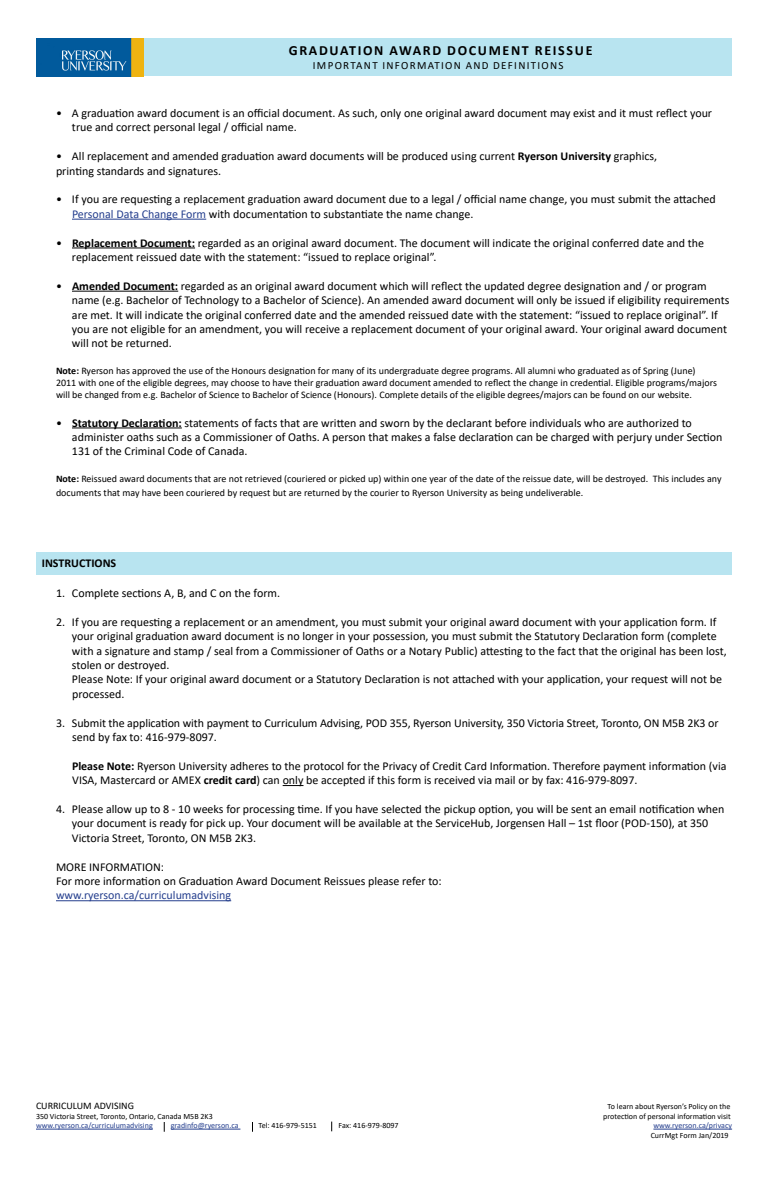
<style>
.page{position:relative;width:768px;height:1180px;background:#fff}
.page>*{position:absolute;margin:0;border:0;box-sizing:border-box;transform-origin:0 0}
.t1{font:700 14px "Calibri";letter-spacing:.12em;color:#000}
.t2{font:12px/14.4px "Calibri";color:#000}
.t3{font:12px "Calibri";color:#253f8e}
.t4{font:700 12px "Calibri";color:#000}
.t5{font:11px "Calibri";letter-spacing:.12em;color:#000}
.t6{font:10px/12px "Calibri";color:#000}
.t7{font:8px "Calibri";color:#000}
.t8{font:8px "Calibri";color:#253f8e}
.s1{font-weight:700}
.s2{color:#253f8e}
</style>
<div class="page">
<div style="left:37px;top:38px;width:695px;height:38px;background:#b8e4f0"></div>
<img style="left:36px;top:38px;width:107px;height:38px">
<hr style="left:72px;top:219px;width:134px;height:1px;background:#253f8e">
<hr style="left:72px;top:248px;width:123px;height:1px;background:#000">
<hr style="left:72px;top:291px;width:106px;height:1px;background:#000">
<hr style="left:72px;top:428px;width:110px;height:1px;background:#000">
<svg style="left:283px;top:785px;width:20px;height:1px"></svg>
<hr style="left:56px;top:900px;width:175px;height:1px;background:#253f8e">
<div style="left:37px;top:552px;width:695px;height:23px;background:#b8e4f0"></div>
<hr style="left:36px;top:1129px;width:117px;height:1px;background:#253f8e">
<hr style="left:171px;top:1129px;width:69px;height:1px;background:#253f8e">
<hr style="left:653px;top:1129px;width:79px;height:1px;background:#253f8e">
<p class="t1" style="left:289px;top:41px;width:305px">GRADUATION AWARD DOCUMENT REISSUE</p>
<p class="t5" style="left:313px;top:58px;width:252px">IMPORTANT INFORMATION AND DEFINITIONS</p>
<p class="t2" style="left:72px;top:106px;width:642px;text-indent:-16px">• A graduation award document is an official document. As such, only one original award document may exist and it must reflect your true and correct personal legal / official name.</p>
<p class="t2" style="left:56px;top:149px;width:603px">• All replacement and amended graduation award documents will be produced using current <span class="s1">Ryerson University</span> graphics, printing standards and signatures.</p>
<p class="t2" style="left:72px;top:192px;width:645px;text-indent:-16px">• If you are requesting a replacement graduation award document due to a legal / official name change, you must submit the attached<br><span class="s2">Personal Data Change Form</span> with documentation to substantiate the name change.</p>
<p class="t2" style="left:72px;top:235px;width:634px;text-indent:-16px">• <span class="s1">Replacement Document:</span> regarded as an original award document. The document will indicate the original conferred date and the replacement reissued date with the statement: “issued to replace original”.</p>
<p class="t2" style="left:72px;top:278px;width:659px;text-indent:-16px">• <span class="s1">Amended Document:</span> regarded as an original award document which will reflect the updated degree designation and / or program name (e.g. Bachelor of Technology to a Bachelor of Science). An amended award document will only be issued if eligibility requirements are met. It will indicate the original conferred date and the amended reissued date with the statement: “issued to replace original”. If you are not eligible for an amendment, you will receive a replacement document of your original award. Your original award document will not be returned.</p>
<p class="t6" style="left:56px;top:364px;width:662px"><span class="s1">Note:</span> Ryerson has approved the use of the Honours designation for many of its undergraduate degree programs. All alumni who graduated as of Spring (June)<br>2011 with one of the eligible degrees, may choose to have their graduation award document amended to reflect the change in credential. Eligible programs/majors will be changed from e.g. Bachelor of Science to Bachelor of Science (Honours). Complete details of the eligible degrees/majors can be found on our website.</p>
<p class="t2" style="left:72px;top:415px;width:652px;text-indent:-16px">• <span class="s1">Statutory Declaration:</span> statements of facts that are written and sworn by the declarant before individuals who are authorized to administer oaths such as a Commissioner of Oaths. A person that makes a false declaration can be charged with perjury under Section<br>131 of the Criminal Code of Canada.</p>
<p class="t6" style="left:56px;top:471px;width:667px;line-height:14.4px"><span class="s1">Note:</span> Reissued award documents that are not retrieved (couriered or picked up) within one year of the date of the reissue date, will be destroyed. This includes any documents that may have been couriered by request but are returned by the courier to Ryerson University as being undeliverable.</p>
<p class="t4" style="left:42px;top:555px;width:76px">INSTRUCTIONS</p>
<p class="t2" style="left:56px;top:586px;width:226px">1. Complete sections A, B, and C on the form.</p>
<p class="t2" style="left:72px;top:614px;width:656px;text-indent:-16px">2. If you are requesting a replacement or an amendment, you must submit your original award document with your application form. If your original graduation award document is no longer in your possession, you must submit the Statutory Declaration form (complete with a signature and stamp / seal from a Commissioner of Oaths or a Notary Public) attesting to the fact that the original has been lost, stolen or destroyed.</p>
<p class="t2" style="left:72px;top:672px;width:652px">Please Note: If your original award document or a Statutory Declaration is not attached with your application, your request will not be processed.</p>
<p class="t2" style="left:72px;top:715px;width:648px;text-indent:-16px">3. Submit the application with payment to Curriculum Advising, POD 355, Ryerson University, 350 Victoria Street, Toronto, ON M5B 2K3 or send by fax to: 416-979-8097.</p>
<p class="t2" style="left:72px;top:758px;width:656px"><span class="s1">Please Note:</span> Ryerson University adheres to the protocol for the Privacy of Credit Card Information. Therefore payment information (via<br>VISA, Mastercard or AMEX <span class="s1">credit card</span>) can only be accepted if this form is received via mail or by fax: 416-979-8097.</p>
<p class="t2" style="left:72px;top:802px;width:654px;text-indent:-16px">4. Please allow up to 8 - 10 weeks for processing time. If you have selected the pickup option, you will be sent an email notification when your document is ready for pick up. Your document will be available at the ServiceHub, Jorgensen Hall – 1st floor (POD-150), at 350<br>Victoria Street, Toronto, ON M5B 2K3.</p>
<p class="t2" style="left:56px;top:859px;width:109px">MORE INFORMATION:</p>
<p class="t2" style="left:56px;top:874px;width:387px">For more information on Graduation Award Document Reissues please refer to:</p>
<p class="t3" style="left:56px;top:887px;width:177px">www.ryerson.ca/curriculumadvising</p>
<p class="t6" style="left:36px;top:1099px;width:99px">CURRICULUM ADVISING</p>
<p class="t7" style="left:608px;top:1101px;width:124px">To learn about Ryerson’s Policy on the</p>
<p class="t7" style="left:36px;top:1110px;width:178px">350 Victoria Street, Toronto, Ontario, Canada M5B 2K3</p>
<p class="t7" style="left:603px;top:1110px;width:129px">protection of personal information visit</p>
<p class="t8" style="left:36px;top:1120px;width:118px">www.ryerson.ca/curriculumadvising</p>
<p class="t8" style="left:171px;top:1120px;width:69px">gradinfo@ryerson.ca</p>
<p class="t7" style="left:259px;top:1120px;width:60px">Tel: 416-979-5151</p>
<p class="t7" style="left:339px;top:1120px;width:62px">Fax: 416-979-8097</p>
<p class="t8" style="left:653px;top:1120px;width:80px">www.ryerson.ca/privacy</p>
<p class="t7" style="left:651px;top:1130px;width:79px">CurrMgt Form Jan/2019</p>
</div>
